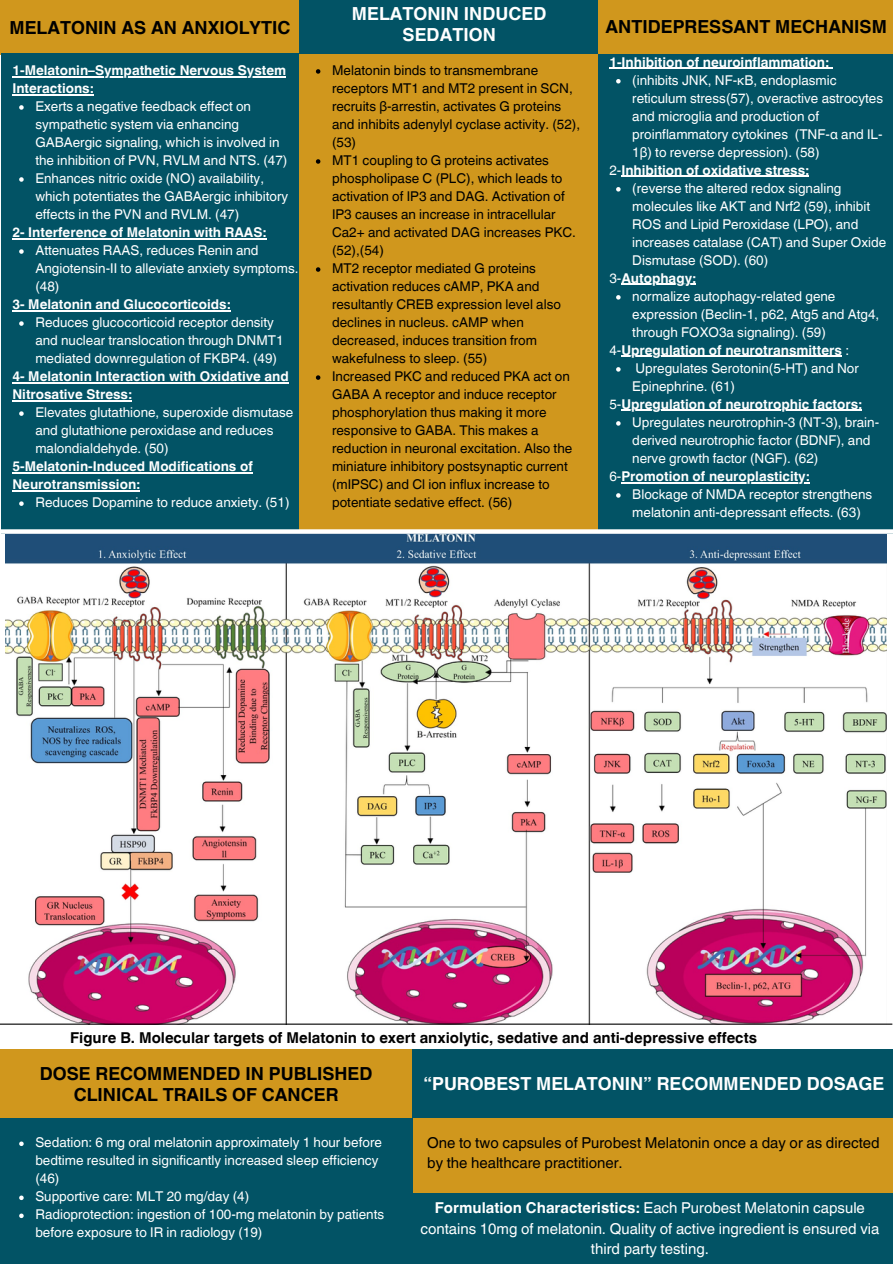
<style>
.page{position:relative;width:893px;height:1264px;background:#fff}
.page>*{position:absolute;margin:0;border:0;box-sizing:border-box;transform-origin:0 0}
.t1{font:700 18px/21.3px "Helvetica World";color:#000;text-align:center}
.t2{font:700 18px/21.3px "Helvetica World";color:#fff;text-align:center}
.t3{font:15px/20.2px "Helvetica World";color:#fff;text-align:center}
.t4{font:700 15px "Helvetica World";color:#000}
.t5{font:15px/20.2px "Helvetica World";color:#000}
.t6{font:13.5px/18px "Helvetica World";color:#fff}
.t7{font:13.5px/18px "Helvetica World";color:#000}
.t8{font:700 13.5px/18px "Helvetica World";color:#fff}
.s1{font-weight:400}
.s2{font-weight:700}
</style>
<div class="page">
<div style="left:0;top:0;width:300px;height:54px;background:#d0971d"></div>
<div style="left:1px;top:54px;width:299px;height:480px;background:#025365"></div>
<div style="left:404px;top:1049px;width:488px;height:144px;background:#d0971d"></div>
<div style="left:0;top:1115px;width:412px;height:148px;background:#025365"></div>
<div style="left:0;top:1049px;width:412px;height:69px;background:#d0971d"></div>
<div style="left:412px;top:1049px;width:480px;height:68px;background:#025365"></div>
<div style="left:592px;top:53px;width:300px;height:481px;background:#025365"></div>
<div style="left:411px;top:1193px;width:481px;height:70px;background:#025365"></div>
<div style="left:299px;top:0;width:300px;height:58px;background:#025365"></div>
<div style="left:598px;top:0;width:294px;height:54px;background:#d0971d"></div>
<div style="left:299px;top:54px;width:298px;height:480px;background:#d0971d"></div>
<img style="left:5px;top:534px;width:881px;height:489px">
<hr style="left:12px;top:76px;width:274px;height:1px;background:#fff">
<hr style="left:12px;top:94px;width:82px;height:1px;background:#fff">
<svg style="left:19px;top:105px;width:5px;height:5px"></svg>
<svg style="left:19px;top:177px;width:5px;height:5px"></svg>
<hr style="left:12px;top:238px;width:254px;height:1px;background:#fff">
<svg style="left:19px;top:249px;width:5px;height:5px"></svg>
<hr style="left:12px;top:310px;width:219px;height:1px;background:#fff">
<svg style="left:19px;top:321px;width:5px;height:5px"></svg>
<hr style="left:12px;top:382px;width:277px;height:1px;background:#fff">
<hr style="left:12px;top:400px;width:120px;height:1px;background:#fff">
<svg style="left:19px;top:411px;width:5px;height:5px"></svg>
<hr style="left:12px;top:472px;width:241px;height:1px;background:#fff">
<hr style="left:12px;top:490px;width:128px;height:1px;background:#fff">
<svg style="left:19px;top:501px;width:5px;height:5px"></svg>
<svg style="left:316px;top:69px;width:4px;height:5px"></svg>
<svg style="left:316px;top:159px;width:4px;height:5px"></svg>
<svg style="left:316px;top:267px;width:4px;height:5px"></svg>
<svg style="left:316px;top:375px;width:4px;height:5px"></svg>
<hr style="left:609px;top:68px;width:220px;height:1px;background:#fff">
<svg style="left:616px;top:79px;width:4px;height:4px"></svg>
<hr style="left:621px;top:176px;width:188px;height:1px;background:#fff">
<svg style="left:616px;top:187px;width:4px;height:4px"></svg>
<hr style="left:621px;top:284px;width:75px;height:1px;background:#fff">
<svg style="left:616px;top:295px;width:4px;height:4px"></svg>
<hr style="left:621px;top:356px;width:221px;height:1px;background:#fff">
<svg style="left:616px;top:367px;width:4px;height:4px"></svg>
<hr style="left:621px;top:410px;width:241px;height:1px;background:#fff">
<svg style="left:616px;top:421px;width:4px;height:4px"></svg>
<hr style="left:621px;top:482px;width:188px;height:1px;background:#fff">
<svg style="left:616px;top:493px;width:4px;height:4px"></svg>
<svg style="left:19px;top:1141px;width:5px;height:4px"></svg>
<svg style="left:19px;top:1195px;width:5px;height:4px"></svg>
<svg style="left:19px;top:1213px;width:5px;height:4px"></svg>
<hr style="left:0;top:1023px;width:892px;height:1px;background:#000">
<div style="left:0;top:529px;width:892px;height:5px;background:#fff"></div>
<p class="t1" style="left:10px;top:15px;width:282px">MELATONIN AS AN ANXIOLYTIC</p>
<p class="t8" style="left:12px;top:60px;width:275px">1-Melatonin–Sympathetic Nervous System<br>Interactions:</p>
<p class="t6" style="left:35px;top:97px;width:253px">Exerts a negative feedback effect on sympathetic system via enhancing GABAergic signaling, which is involved in the inhibition of PVN, RVLM and NTS. (47)</p>
<p class="t6" style="left:35px;top:169px;width:254px">Enhances nitric oxide (NO) availability, which potentiates the GABAergic inhibitory effects in the PVN and RVLM. (47)</p>
<p class="t8" style="left:12px;top:222px;width:255px">2- Interference of Melatonin with RAAS:</p>
<p class="t6" style="left:35px;top:241px;width:264px">Attenuates RAAS, reduces Renin and<br>Angiotensin-II to alleviate anxiety symptoms. (48)</p>
<p class="t8" style="left:12px;top:294px;width:219px">3- Melatonin and Glucocorticoids:</p>
<p class="t6" style="left:35px;top:313px;width:250px">Reduces glucocorticoid receptor density and nuclear translocation through DNMT1 mediated downregulation of FKBP4. (49)</p>
<p class="t8" style="left:12px;top:366px;width:278px">4- Melatonin Interaction with Oxidative and<br>Nitrosative Stress:</p>
<p class="t6" style="left:35px;top:403px;width:259px">Elevates glutathione, superoxide dismutase and glutathione peroxidase and reduces malondialdehyde. (50)</p>
<p class="t8" style="left:12px;top:456px;width:242px">5-Melatonin-Induced Modifications of<br>Neurotransmission:</p>
<p class="t6" style="left:35px;top:493px;width:255px">Reduces Dopamine to reduce anxiety. (51)</p>
<p class="t2" style="left:352px;top:1px;width:196px">MELATONIN INDUCED<br>SEDATION</p>
<p class="t7" style="left:332px;top:61px;width:249px">Melatonin binds to transmembrane receptors MT1 and MT2 present in SCN, recruits β-arrestin, activates G proteins and inhibits adenylyl cyclase activity. (52), (53)</p>
<p class="t7" style="left:332px;top:151px;width:245px">MT1 coupling to G proteins activates phospholipase C (PLC), which leads to activation of IP3 and DAG. Activation of IP3 causes an increase in intracellular Ca2+ and activated DAG increases PKC. (52),(54)</p>
<p class="t7" style="left:332px;top:259px;width:230px">MT2 receptor mediated G proteins activation reduces cAMP, PKA and resultantly CREB expression level also declines in nucleus. cAMP when decreased, induces transition from wakefulness to sleep. (55)</p>
<p class="t7" style="left:332px;top:367px;width:242px">Increased PKC and reduced PKA act on GABA A receptor and induce receptor phosphorylation thus making it more responsive to GABA. This makes a reduction in neuronal excitation. Also the miniature inhibitory postsynaptic current (mIPSC) and Cl ion influx increase to potentiate sedative effect. (56)</p>
<p class="t1" style="left:605px;top:14px;width:283px">ANTIDEPRESSANT MECHANISM</p>
<p class="t8" style="left:609px;top:51px;width:221px">1-Inhibition of neuroinflammation:</p>
<p class="t6" style="left:632px;top:71px;width:252px">(inhibits JNK, NF-κB, endoplasmic reticulum stress(57), overactive astrocytes and microglia and production of proinflammatory cytokines (TNF-α and IL-1β) to reverse depression). (58)</p>
<p class="t8" style="left:609px;top:159px;width:201px"><span class="s1">2-</span>Inhibition of oxidative stress:</p>
<p class="t6" style="left:632px;top:179px;width:255px">(reverse the altered redox signaling molecules like AKT and Nrf2 (59), inhibit ROS and Lipid Peroxidase (LPO), and increases catalase (CAT) and Super Oxide Dismutase (SOD). (60)</p>
<p class="t8" style="left:609px;top:267px;width:88px"><span class="s1">3-</span>Autophagy:</p>
<p class="t6" style="left:632px;top:287px;width:248px">normalize autophagy-related gene expression (Beclin-1, p62, Atg5 and Atg4, through FOXO3a signaling). (59)</p>
<p class="t8" style="left:609px;top:339px;width:241px"><span class="s1">4-</span>Upregulation of neurotransmitters <span class="s1">:</span></p>
<p class="t6" style="left:632px;top:359px;width:228px">Upregulates Serotonin(5-HT) and Nor<br>Epinephrine. (61)</p>
<p class="t8" style="left:609px;top:393px;width:254px"><span class="s1">5-</span>Upregulation of neurotrophic factors:</p>
<p class="t6" style="left:632px;top:413px;width:248px">Upregulates neurotrophin-3 (NT-3), brain&shy;derived neurotrophic factor (BDNF), and nerve growth factor (NGF). (62)</p>
<p class="t8" style="left:609px;top:465px;width:202px"><span class="s1">6-</span>Promotion of neuroplasticity:</p>
<p class="t6" style="left:632px;top:485px;width:241px">Blockage of NMDA receptor strengthens melatonin anti-depressant effects. (63)</p>
<p class="t4" style="left:70px;top:1025px;width:688px">Figure B. Molecular targets of Melatonin to exert anxiolytic, sedative and anti-depressive effects</p>
<p class="t1" style="left:40px;top:1061px;width:334px">DOSE RECOMMENDED IN PUBLISHED<br>CLINICAL TRAILS OF CANCER</p>
<p class="t2" style="left:423px;top:1070px;width:462px">“PUROBEST MELATONIN” RECOMMENDED DOSAGE</p>
<p class="t5" style="left:427px;top:1132px;width:454px">One to two capsules of Purobest Melatonin once a day or as directed by the healthcare practitioner.</p>
<p class="t6" style="left:35px;top:1133px;width:348px">Sedation: 6 mg oral melatonin approximately 1 hour before bedtime resulted in significantly increased sleep efficiency (46)</p>
<p class="t6" style="left:35px;top:1187px;width:215px">Supportive care: MLT 20 mg/day (4)</p>
<p class="t6" style="left:35px;top:1205px;width:350px">Radioprotection: ingestion of 100-mg melatonin by patients before exposure to IR in radiology (19)</p>
<p class="t3" style="left:420px;top:1197px;width:460px"><span class="s2">Formulation Characteristics:</span> Each Purobest Melatonin capsule contains 10mg of melatonin. Quality of active ingredient is ensured via third party testing.</p>
</div>
